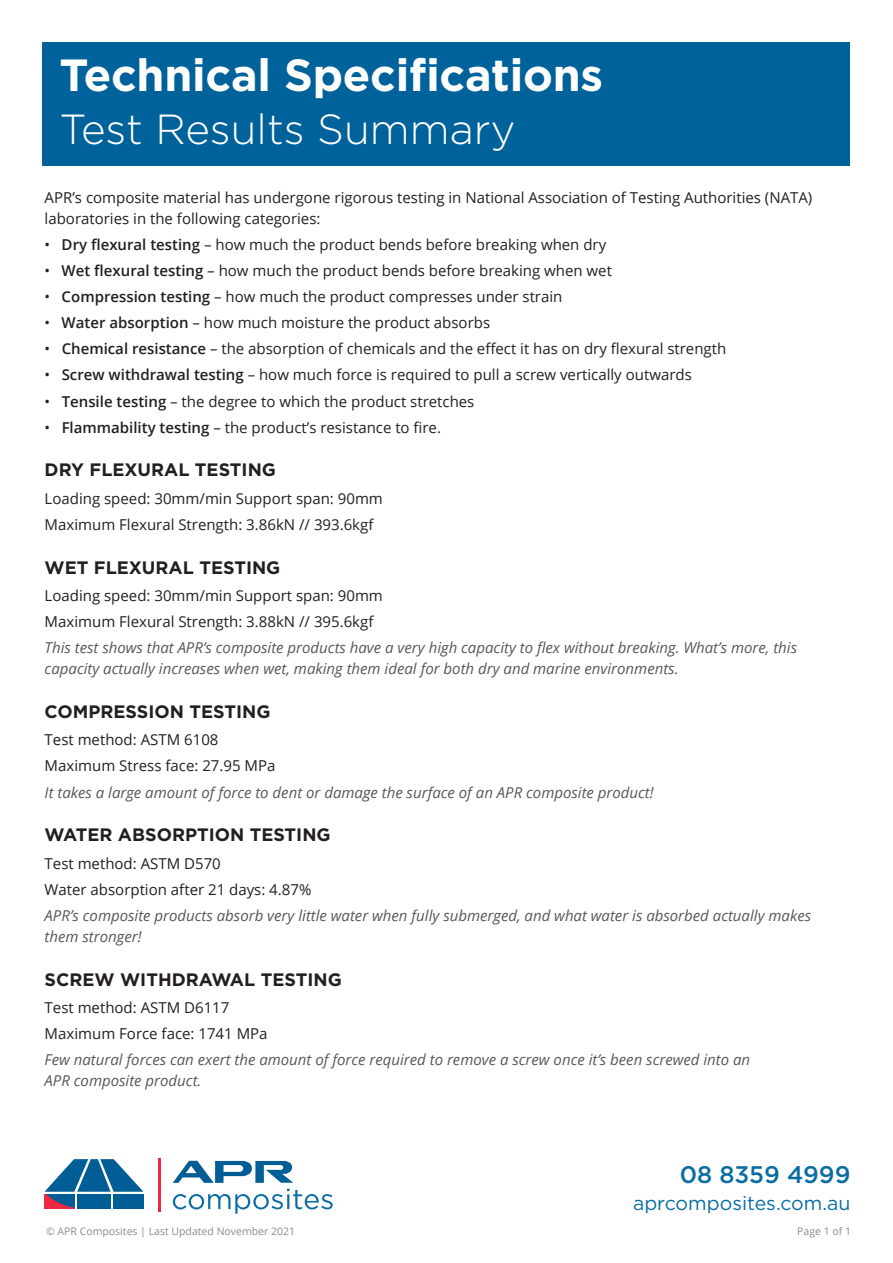
<style>
.page{position:relative;width:893px;height:1263px;background:#fff}
.page>*{position:absolute;margin:0;border:0;box-sizing:border-box;transform-origin:0 0}
.t1{font:700 45px "Gotham";letter-spacing:-.005em;color:#fff}
.t2{font:300 42px "Gotham";color:#fff}
.t3{font:500 24px "Gotham";color:#096da3}
.t4{font:19.5px "Gotham";color:#096da3}
.t5{font:700 18px "Gotham";color:#231f20}
.t6{font:15px/26.1px "Open Sans";color:#231f20}
.t7{font:italic 15px/21px "Open Sans";color:#57585a}
.t8{font:10.5px "Open Sans";color:#8a8c8f}
.s1{font-weight:600}
</style>
<div class="page">
<hr style="left:158px;top:1158px;width:3px;height:54px;background:#ed2840">
<svg style="left:173px;top:1161px;width:120px;height:22px"></svg>
<div style="left:113px;top:1194px;width:31px;height:15px;background:#005d95"></div>
<svg style="left:44px;top:1159px;width:99px;height:50px"></svg>
<svg style="left:173px;top:1189px;width:160px;height:25px"></svg>
<div style="left:43px;top:43px;width:807px;height:123px;background:#00629a"></div>
<h1 class="t1" style="left:60px;top:46px;width:545px">Technical Specifications</h1>
<h2 class="t2" style="left:60px;top:102px;width:457px">Test Results Summary</h2>
<p class="t6" style="left:45px;top:186px;width:769px;line-height:21px">APR’s composite material has undergone rigorous testing in National Association of Testing Authorities (NATA) laboratories in the following categories:</p>
<p class="t6" style="left:45px;top:231px;width:563px">• <span class="s1">Dry flexural testing</span> – how much the product bends before breaking when dry</p>
<p class="t6" style="left:45px;top:257px;width:569px">• <span class="s1">Wet flexural testing</span> – how much the product bends before breaking when wet</p>
<p class="t6" style="left:45px;top:283px;width:519px">• <span class="s1">Compression testing</span> – how much the product compresses under strain</p>
<p class="t6" style="left:45px;top:309px;width:447px">• <span class="s1">Water absorption</span> – how much moisture the product absorbs</p>
<p class="t6" style="left:45px;top:335px;width:683px">• <span class="s1">Chemical resistance</span> – the absorption of chemicals and the effect it has on dry flexural strength</p>
<p class="t6" style="left:45px;top:362px;width:649px">• <span class="s1">Screw withdrawal testing</span> – how much force is required to pull a screw vertically outwards</p>
<p class="t6" style="left:45px;top:388px;width:431px">• <span class="s1">Tensile testing</span> – the degree to which the product stretches</p>
<p class="t6" style="left:45px;top:414px;width:398px">• <span class="s1">Flammability testing</span> – the product’s resistance to fire.</p>
<p class="t5" style="left:45px;top:458px;width:233px">DRY FLEXURAL TESTING</p>
<p class="t6" style="left:45px;top:485px;width:340px">Loading speed: 30mm/min Support span: 90mm<br>Maximum Flexural Strength: 3.86kN // 393.6kgf</p>
<p class="t5" style="left:45px;top:555px;width:237px">WET FLEXURAL TESTING</p>
<p class="t6" style="left:45px;top:582px;width:340px">Loading speed: 30mm/min Support span: 90mm<br>Maximum Flexural Strength: 3.88kN // 395.6kgf</p>
<p class="t7" style="left:45px;top:637px;width:754px">This test shows that APR’s composite products have a very high capacity to flex without breaking. What’s more, this capacity actually increases when wet, making them ideal for both dry and marine environments.</p>
<p class="t5" style="left:45px;top:700px;width:227px">COMPRESSION TESTING</p>
<p class="t6" style="left:45px;top:726px;width:232px">Test method: ASTM 6108<br>Maximum Stress face: 27.95 MPa</p>
<p class="t7" style="left:45px;top:781px;width:611px">It takes a large amount of force to dent or damage the surface of an APR composite product!</p>
<p class="t5" style="left:45px;top:823px;width:288px">WATER ABSORPTION TESTING</p>
<p class="t6" style="left:45px;top:850px;width:268px">Test method: ASTM D570<br>Water absorption after 21 days: 4.87%</p>
<p class="t7" style="left:45px;top:904px;width:768px">APR’s composite products absorb very little water when fully submerged, and what water is absorbed actually makes them stronger!</p>
<p class="t5" style="left:45px;top:967px;width:299px">SCREW WITHDRAWAL TESTING</p>
<p class="t6" style="left:45px;top:994px;width:224px">Test method: ASTM D6117<br>Maximum Force face: 1741 MPa</p>
<p class="t7" style="left:45px;top:1049px;width:707px">Few natural forces can exert the amount of force required to remove a screw once it’s been screwed into an<br>APR composite product.</p>
<h3 class="t3" style="left:680px;top:1159px;width:172px">08 8359 4999</h3>
<h3 class="t4" style="left:633px;top:1190px;width:219px">aprcomposites.com.au</h3>
<p class="t8" style="left:46px;top:1224px;width:251px">© APR Composites | Last Updated November 2021</p>
<p class="t8" style="left:797px;top:1224px;width:55px">Page 1 of 1</p>
</div>
